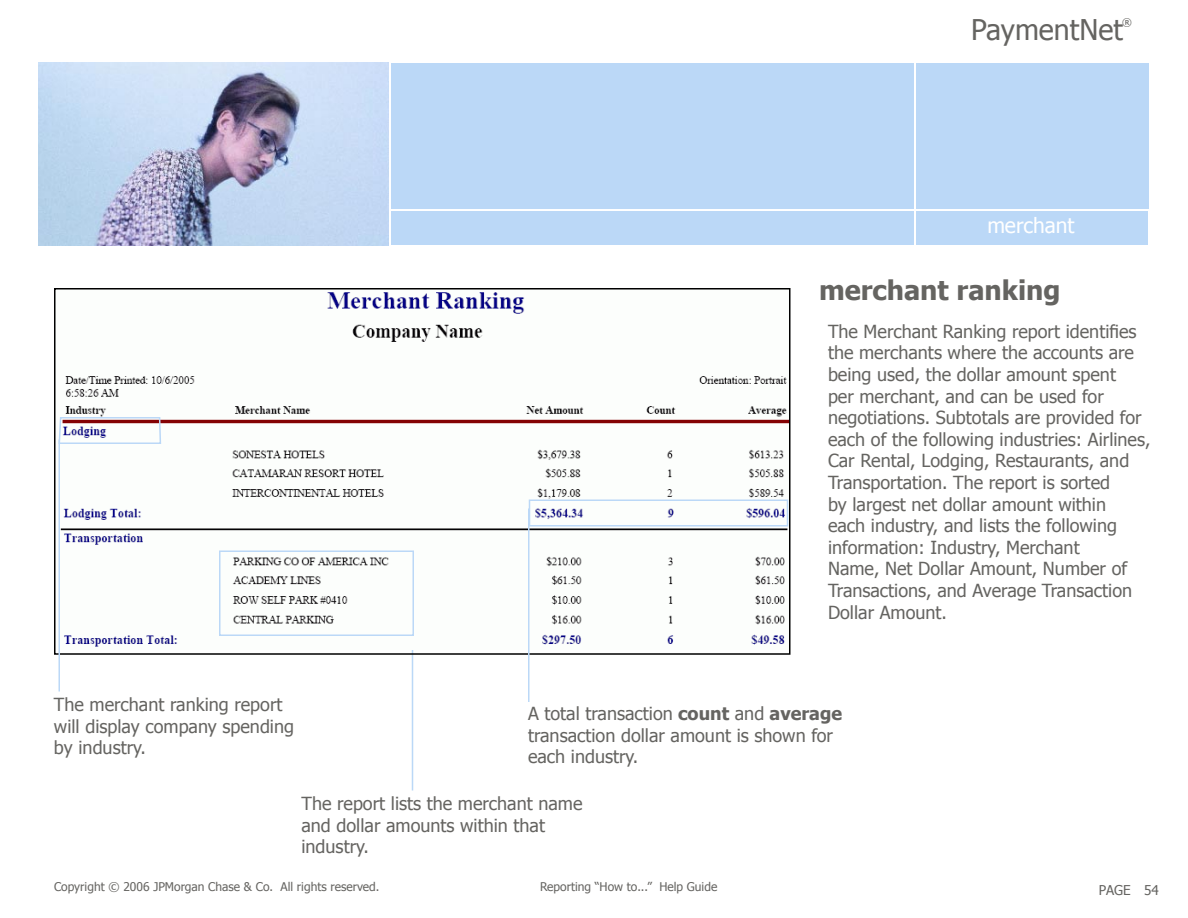
<style>
.page{position:relative;width:1188px;height:918px;background:#fff}
.page>*{position:absolute;margin:0;border:0;box-sizing:border-box;transform-origin:0 0}
.t1{font:28.5px "Tahoma";color:#656461}
.Report_Heading{font:700 27px "Tahoma";color:#656461}
.t2{font:21px "Tahoma";color:#fff}
.Report_Text{font:18px/21.6px "Tahoma";color:#656461}
.Description{font:18px/21.6px "Tahoma";color:#656461}
.t3{font:13.5px "Tahoma";color:#656461}
.t4{font:12px "Tahoma";color:#656461}
.t5{font:10.5px "Tahoma";color:#656461}
.s1{font-weight:700}
</style>
<div class="page">
<img style="left:39px;top:62px;width:349px;height:184px">
<div style="left:391px;top:63px;width:523px;height:145px;background:#bbd8f7"></div>
<div style="left:392px;top:212px;width:522px;height:33px;background:#bbd8f7"></div>
<div style="left:917px;top:63px;width:232px;height:146px;background:#bbd8f7"></div>
<div style="left:917px;top:212px;width:231px;height:33px;background:#bbd8f7"></div>
<hr style="left:412px;top:634px;width:1px;height:156px;background:#bbd8f7">
<img style="left:60px;top:292px;width:727px;height:358px">
<div style="left:54px;top:288px;width:736px;height:367px;border:2px solid #000"></div>
<hr style="left:528px;top:508px;width:2px;height:194px;background:#bbd8f7">
<div style="left:219px;top:550px;width:195px;height:86px;border:2px solid #bbd8f7"></div>
<svg style="left:58px;top:416px;width:104px;height:29px"></svg>
<div style="left:529px;top:500px;width:259px;height:26px;border:2px solid #bbd8f7"></div>
<hr style="left:58px;top:440px;width:2px;height:252px;background:#bbd8f7">
<p class="t5" style="left:1122px;top:15px;width:11px">®</p>
<h1 class="t1" style="left:971px;top:11px;width:153px">PaymentNet</h1>
<p class="t2" style="left:987px;top:211px;width:89px">merchant</p>
<p class="Report_Heading" style="left:819px;top:271px;width:243px">merchant ranking</p>
<p class="Report_Text" style="left:828px;top:320px;width:324px">The Merchant Ranking report identifies the merchants where the accounts are being used, the dollar amount spent<br>per merchant, and can be used for negotiations. Subtotals are provided for each of the following industries: Airlines, Car Rental, Lodging, Restaurants, and Transportation. The report is sorted<br>by largest net dollar amount within<br>each industry, and lists the following information: Industry, Merchant<br>Name, Net Dollar Amount, Number of Transactions, and Average Transaction Dollar Amount.</p>
<p class="Description" style="left:54px;top:693px;width:242px">The merchant ranking report will display company spending by industry.</p>
<p class="Description" style="left:528px;top:702px;width:316px">A total transaction <span class="s1">count</span> and <span class="s1">average </span>transaction dollar amount is shown for each industry.</p>
<p class="Description" style="left:301px;top:792px;width:283px">The report lists the merchant name and dollar amounts within that industry.</p>
<p class="t4" style="left:54px;top:879px;width:327px">Copyright © 2006 JPMorgan Chase &amp; Co. All rights reserved.</p>
<p class="t4" style="left:540px;top:879px;width:179px">Reporting “How to...” Help Guide</p>
<p class="t3" style="left:1099px;top:881px;width:62px">PAGE 54</p>
</div>
